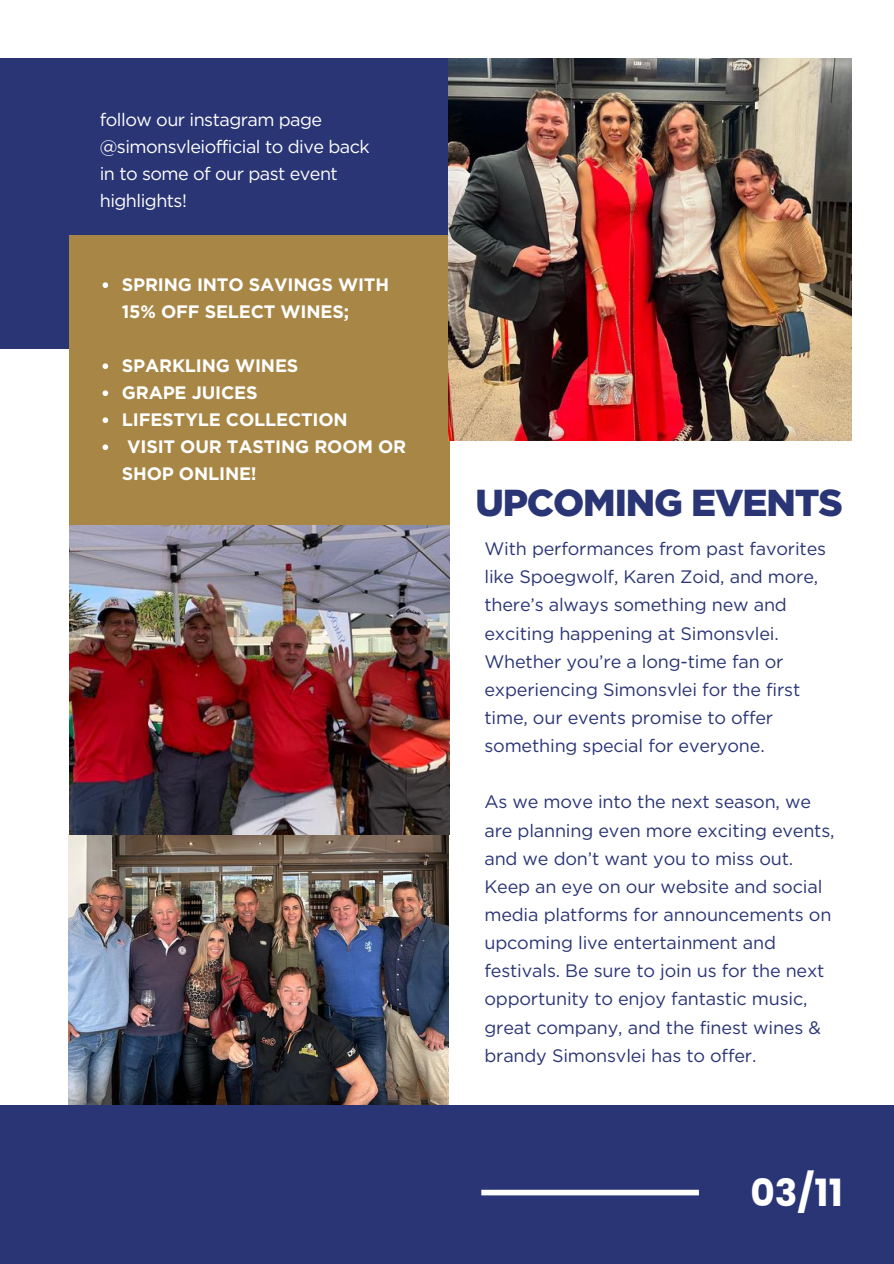
<style>
.page{position:relative;width:894px;height:1264px;background:#fff}
.page>*{position:absolute;margin:0;border:0;box-sizing:border-box;transform-origin:0 0}
.t1{font:900 37.5px "Gotham";letter-spacing:-.03em;color:#2a3575}
.t2{font:700 37.5px "Poppins";color:#fff}
.t3{font:18px/28.2px "Gotham";letter-spacing:-.01em;color:#2a3575}
.t4{font:700 18px/27px "Gotham";letter-spacing:-.01em;color:#fff}
.t5{font:18px/27px "Gotham";letter-spacing:-.03em;color:#fff}
</style>
<div class="page">
<div style="left:0;top:58px;width:463px;height:291px;background:#2a3575"></div>
<img style="left:69px;top:525px;width:380px;height:579px">
<div style="left:70px;top:235px;width:379px;height:290px;background:#a88746"></div>
<img style="left:448px;top:58px;width:403px;height:383px">
<div style="left:0;top:1104px;width:893px;height:159px;background:#2a3575"></div>
<div style="left:481px;top:1189px;width:217px;height:6px;background:#fff"></div>
<svg style="left:102px;top:282px;width:6px;height:6px"></svg>
<svg style="left:102px;top:363px;width:6px;height:6px"></svg>
<svg style="left:102px;top:390px;width:6px;height:6px"></svg>
<svg style="left:102px;top:417px;width:6px;height:6px"></svg>
<svg style="left:102px;top:444px;width:6px;height:6px"></svg>
<p class="t5" style="left:100px;top:106px;width:271px">follow our instagram page @simonsvleiofficial to dive back in to some of our past event highlights!</p>
<p class="t4" style="left:122px;top:271px;width:268px">SPRING INTO SAVINGS WITH<br>15% OFF SELECT WINES;</p>
<p class="t4" style="left:122px;top:352px;width:286px">SPARKLING WINES<br>GRAPE JUICES<br>LIFESTYLE COLLECTION<br>VISIT OUR TASTING ROOM OR<br>SHOP ONLINE!</p>
<h1 class="t1" style="left:475px;top:480px;width:369px">UPCOMING EVENTS</h1>
<p class="t3" style="left:484px;top:534px;width:343px">With performances from past favorites like Spoegwolf, Karen Zoid, and more, there’s always something new and exciting happening at Simonsvlei.<br>Whether you’re a long-time fan or experiencing Simonsvlei for the first time, our events promise to offer something special for everyone.</p>
<p class="t3" style="left:484px;top:787px;width:351px">As we move into the next season, we are planning even more exciting events, and we don’t want you to miss out.<br>Keep an eye on our website and social media platforms for announcements on upcoming live entertainment and festivals. Be sure to join us for the next opportunity to enjoy fantastic music, great company, and the finest wines &amp; brandy Simonsvlei has to offer.</p>
<h1 class="t2" style="left:750px;top:1166px;width:94px">03/11</h1>
</div>
